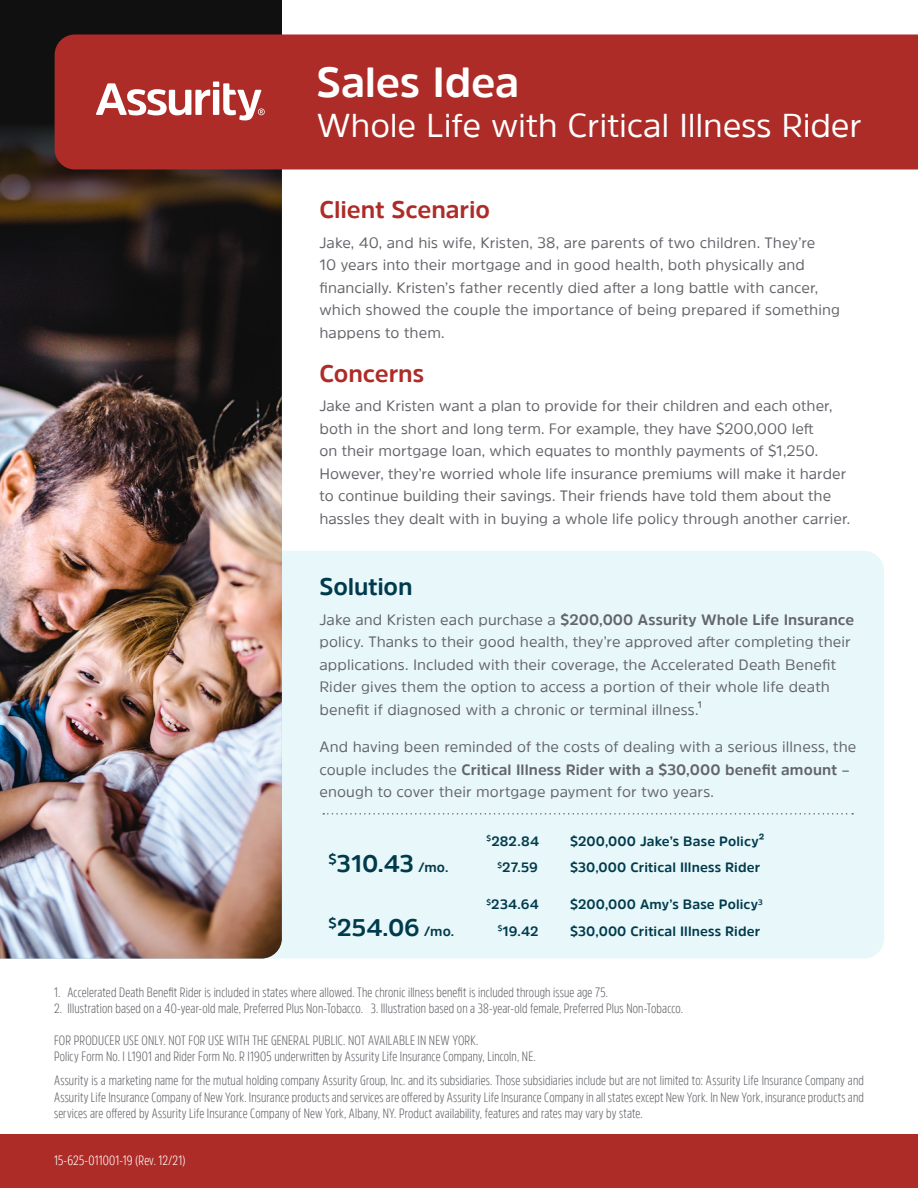
<style>
.page{position:relative;width:918px;height:1188px;background:#fff}
.page>*{position:absolute;margin:0;border:0;box-sizing:border-box;transform-origin:0 0}
.H2_-_28pt_Bold_30_pt{font:700 42px "Amsi Pro";letter-spacing:-.005em;color:#fff}
.H2_-_28pt_Bold_30_pt-2{font:33px "Amsi Pro";letter-spacing:-.005em;color:#fff}
.H5_16pt_18pt_leading{font:700 24px "Amsi Pro";letter-spacing:-.005em;color:#003b4d}
.H5_16pt_18pt_leading-2{font:700 24px "Amsi Pro";letter-spacing:-.005em;color:#ae2c28}
.Body_10pt_15pt_leadi{font:15px/22.5px "Amsi Pro";letter-spacing:.005em;color:#63656a}
.H5_16pt_18pt_leading-3{font:15px/22.5px "Amsi Pro";letter-spacing:.005em;color:#63656a}
.Disclaimer_9pt_conde{font:300 13.5px/16.2px "Amsi Pro Cond";letter-spacing:.01em;color:#63656a;text-align:justify}
.H5_16pt_18pt_leading-4{font:700 13.5px "Amsi Pro";letter-spacing:.01em;color:#003b4d}
.Disclaimer_9pt_conde-2{font:300 13.5px "Amsi Pro Cond";letter-spacing:.005em;color:#fff}
.s1{font-weight:700}
.s2{font-size:13.5px}
</style>
<div class="page">
<div style="left:0;top:1135px;width:918px;height:53px;background:#ae2c28"></div>
<div style="left:282px;top:551px;width:602px;height:407px;background:#e8f7f9"></div>
<div style="left:0;top:0;width:282px;height:127px;background:#101010"></div>
<img style="left:0;top:127px;width:282px;height:831px">
<svg style="left:323px;top:813px;width:530px;height:2px"></svg>
<div style="left:55px;top:34px;width:863px;height:136px;background:#ae2c28"></div>
<svg style="left:96px;top:82px;width:169px;height:38px"></svg>
<p class="H2_-_28pt_Bold_30_pt" style="left:316px;top:53px;width:204px">Sales Idea</p>
<p class="H2_-_28pt_Bold_30_pt-2" style="left:316px;top:102px;width:547px">Whole Life with Critical Illness Rider</p>
<p class="H5_16pt_18pt_leading-2" style="left:320px;top:193px;width:172px">Client Scenario</p>
<p class="H5_16pt_18pt_leading-3" style="left:320px;top:231px;width:522px">Jake, 40, and his wife, Kristen, 38, are parents of two children. They’re<br>10 years into their mortgage and in good health, both physically and financially. Kristen’s father recently died after a long battle with cancer, which showed the couple the importance of being prepared if something happens to them.</p>
<p class="H5_16pt_18pt_leading-2" style="left:320px;top:357px;width:106px">Concerns</p>
<p class="Body_10pt_15pt_leadi" style="left:320px;top:394px;width:532px">Jake and Kristen want a plan to provide for their children and each other, both in the short and long term. For example, they have $200,000 left<br>on their mortgage loan, which equates to monthly payments of $1,250.<br>However, they’re worried whole life insurance premiums will make it harder to continue building their savings. Their friends have told them about the hassles they dealt with in buying a whole life policy through another carrier.</p>
<p class="H5_16pt_18pt_leading" style="left:320px;top:570px;width:95px">Solution</p>
<p class="Body_10pt_15pt_leadi" style="left:320px;top:608px;width:536px">Jake and Kristen each purchase a <span class="s1">$200,000 Assurity Whole Life Insurance </span>policy. Thanks to their good health, they’re approved after completing their applications. Included with their coverage, the Accelerated Death Benefit Rider gives them the option to access a portion of their whole life death benefit if diagnosed with a chronic or terminal illness.¹</p>
<p class="Body_10pt_15pt_leadi" style="left:320px;top:735px;width:539px">And having been reminded of the costs of dealing with a serious illness, the couple includes the <span class="s1">Critical Illness Rider with a $30,000 benefit amount</span> – enough to cover their mortgage payment for two years.</p>
<p class="H5_16pt_18pt_leading-4" style="left:487px;top:832px;width:54px"><sup>$</sup>282.84</p>
<p class="H5_16pt_18pt_leading-4" style="left:570px;top:832px;width:196px">$200,000 Jake’s Base Policy²</p>
<p class="H5_16pt_18pt_leading" style="left:329px;top:847px;width:122px"><sup>$</sup>310.43 <span class="s2">/mo.</span></p>
<p class="H5_16pt_18pt_leading-4" style="left:497px;top:858px;width:42px"><sup>$</sup>27.59</p>
<p class="H5_16pt_18pt_leading-4" style="left:570px;top:858px;width:192px">$30,000 Critical Illness Rider</p>
<p class="H5_16pt_18pt_leading-4" style="left:486px;top:895px;width:54px"><sup>$</sup>234.64</p>
<p class="H5_16pt_18pt_leading-4" style="left:570px;top:895px;width:194px">$200,000 Amy’s Base Policy<sup>3</sup></p>
<p class="H5_16pt_18pt_leading" style="left:329px;top:911px;width:127px"><sup>$</sup>254.06 <span class="s2">/mo.</span></p>
<p class="H5_16pt_18pt_leading-4" style="left:498px;top:922px;width:42px"><sup>$</sup>19.42</p>
<p class="H5_16pt_18pt_leading-4" style="left:570px;top:922px;width:192px">$30,000 Critical Illness Rider</p>
<p class="Disclaimer_9pt_conde" style="left:54px;top:983px;width:555px">1. Accelerated Death Benefit Rider is included in states where allowed. The chronic illness benefit is included through issue age 75.</p>
<p class="Disclaimer_9pt_conde" style="left:54px;top:1000px;width:631px">2. Illustration based on a 40-year-old male, Preferred Plus Non-Tobacco. 3. Illustration based on a 38-year-old female, Preferred Plus Non-Tobacco.</p>
<p class="Disclaimer_9pt_conde" style="left:54px;top:1032px;width:426px">FOR PRODUCER USE ONLY. NOT FOR USE WITH THE GENERAL PUBLIC. NOT AVAILABLE IN NEW YORK.</p>
<p class="Disclaimer_9pt_conde" style="left:54px;top:1048px;width:483px">Policy Form No. I L1901 and Rider Form No. R I1905 underwritten by Assurity Life Insurance Company, Lincoln, NE.</p>
<p class="Disclaimer_9pt_conde" style="left:54px;top:1072px;width:812px">Assurity is a marketing name for the mutual holding company Assurity Group, Inc. and its subsidiaries. Those subsidiaries include but are not limited to: Assurity Life Insurance Company and Assurity Life Insurance Company of New York. Insurance products and services are offered by Assurity Life Insurance Company in all states except New York. In New York, insurance products and services are offered by Assurity Life Insurance Company of New York, Albany, NY. Product availability, features and rates may vary by state.</p>
<p class="Disclaimer_9pt_conde-2" style="left:54px;top:1151px;width:133px">15-625-011001-19 (Rev. 12/21)</p>
</div>
